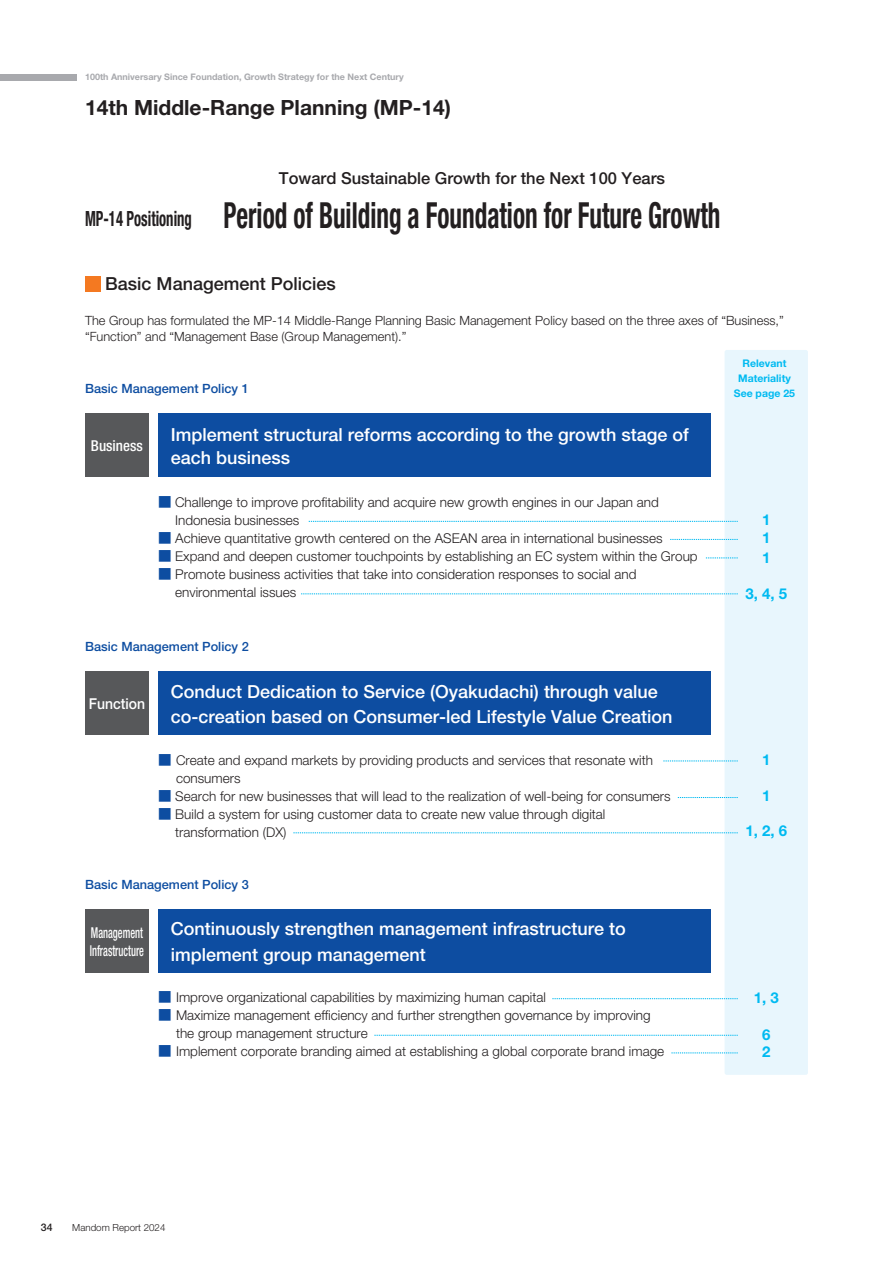
<style>
.page{position:relative;width:893px;height:1263px;background:#fff}
.page>*{position:absolute;margin:0;border:0;box-sizing:border-box;transform-origin:0 0}
.t1{font:700 condensed 36px "Helvetica Neue LT Std";color:#231f20;scale:.7 1}
.t2{font:700 21px "Helvetica Neue LT Std";color:#231f20}
.t3{font:700 condensed 21px "Helvetica Neue LT Std";color:#231f20;scale:.7 1}
.t4{font:500 18px/25.5px "Helvetica Neue LT Std";color:#fff}
.t5{font:500 18px "Helvetica Neue LT Std";color:#231f20}
.t6{font:500 16.5px "Helvetica Neue LT Std";color:#231f20}
.t7{font:500 condensed 15px/18px "Helvetica Neue LT Std";color:#fff;scale:.69 1}
.t8{font:700 15px "Helvetica Neue LT Std";color:#00baf1}
.t9{font:500 condensed 15px "Helvetica Neue LT Std";color:#fff}
.t10{font:500 15px "Helvetica Neue LT Std";color:#fff;scale:.93 1}
.t11{font:300 13.5px/18px "Helvetica Neue LT Std";color:#231f20}
._8_5正文{font:300 12.75px/16.5px "Helvetica Neue LT Std";color:#231f20}
.t12{font:500 12.75px "Helvetica Neue LT Std";color:#0d4da1}
.t13{font:700 10.5px/15px "Helvetica Neue LT Std";color:#00baf1;text-align:center}
.t14{font:500 10.5px "Helvetica Neue LT Std";color:#231f20}
.t15{font:300 9.75px "Helvetica Neue LT Std";color:#231f20}
.t16{font:700 9px "Helvetica Neue LT Std";color:#a8a9ad}
.s1{font-family:"UD Shin Go Pro";color:#0d4da1}
</style>
<div class="page">
<div style="left:725px;top:350px;width:83px;height:725px;background:#e8f6fd;border-radius:2px"></div>
<div style="left:85px;top:276px;width:15px;height:15px;background:#f47921"></div>
<div style="left:85px;top:413px;width:64px;height:64px;background:#57585a"></div>
<div style="left:158px;top:413px;width:553px;height:64px;background:#0d4da1"></div>
<svg style="left:309px;top:521px;width:429px;height:1px"></svg>
<svg style="left:670px;top:539px;width:68px;height:1px"></svg>
<svg style="left:706px;top:558px;width:32px;height:1px"></svg>
<svg style="left:301px;top:594px;width:437px;height:1px"></svg>
<svg style="left:663px;top:761px;width:75px;height:1px"></svg>
<svg style="left:678px;top:797px;width:60px;height:1px"></svg>
<div style="left:85px;top:671px;width:64px;height:64px;background:#57585a"></div>
<div style="left:158px;top:671px;width:553px;height:64px;background:#0d4da1"></div>
<svg style="left:293px;top:832px;width:445px;height:1px"></svg>
<div style="left:85px;top:909px;width:64px;height:63px;background:#57585a"></div>
<div style="left:158px;top:909px;width:553px;height:63px;background:#0d4da1"></div>
<svg style="left:552px;top:998px;width:186px;height:1px"></svg>
<svg style="left:374px;top:1035px;width:364px;height:1px"></svg>
<svg style="left:671px;top:1053px;width:67px;height:1px"></svg>
<div style="left:0;top:74px;width:77px;height:7px;background:#a8a9ad"></div>
<p class="t16" style="left:85px;top:71px;width:320px">100th Anniversary Since Foundation, Growth Strategy for the Next Century</p>
<p class="t2" style="left:85px;top:95px;width:367px">14th Middle-Range Planning (MP-14)</p>
<p class="t3" style="left:85px;top:205px;width:154px">MP-14 Positioning</p>
<p class="t6" style="left:279px;top:168px;width:388px">Toward Sustainable Growth for the Next 100 Years</p>
<p class="t1" style="left:223px;top:193px;width:711px">Period of Building a Foundation for Future Growth</p>
<p class="t5" style="left:105px;top:273px;width:232px">Basic Management Policies</p>
<p class="_8_5正文" style="left:85px;top:312px;width:700px">The Group has formulated the MP-14 Middle-Range Planning Basic Management Policy based on the three axes of “Business,” “Function” and “Management Base (Group Management).”</p>
<p class="t12" style="left:85px;top:381px;width:165px">Basic Management Policy 1</p>
<p class="t9" style="left:91px;top:437px;width:53px">Business</p>
<p class="t4" style="left:171px;top:424px;width:519px;line-height:22.5px">Implement structural reforms according to the growth stage of each business</p>
<p class="t11" style="left:175px;top:493px;width:485px;text-indent:-17px"><span class="s1">■</span> Challenge to improve profitability and acquire new growth engines in our Japan and<br>Indonesia businesses</p>
<p class="t11" style="left:158px;top:529px;width:506px"><span class="s1">■</span> Achieve quantitative growth centered on the ASEAN area in international businesses</p>
<p class="t11" style="left:158px;top:547px;width:541px"><span class="s1">■</span> Expand and deepen customer touchpoints by establishing an EC system within the Group</p>
<p class="t11" style="left:175px;top:565px;width:463px;text-indent:-17px"><span class="s1">■</span> Promote business activities that take into consideration responses to social and environmental issues</p>
<p class="t12" style="left:85px;top:639px;width:165px">Basic Management Policy 2</p>
<p class="t10" style="left:89px;top:695px;width:62px">Function</p>
<p class="t4" style="left:171px;top:678px;width:503px">Conduct Dedication to Service (Oyakudachi) through value co-creation based on Consumer-led Lifestyle Value Creation</p>
<p class="t11" style="left:176px;top:750px;width:478px;text-indent:-18px"><span class="s1">■</span> Create and expand markets by providing products and services that resonate with consumers</p>
<p class="t11" style="left:158px;top:786px;width:514px"><span class="s1">■</span> Search for new businesses that will lead to the realization of well-being for consumers</p>
<p class="t11" style="left:175px;top:804px;width:432px;text-indent:-17px"><span class="s1">■</span> Build a system for using customer data to create new value through digital transformation (DX)</p>
<p class="t12" style="left:85px;top:876px;width:165px">Basic Management Policy 3</p>
<p class="t7" style="left:90px;top:923px;width:80px">Management<br>Infrastructure</p>
<p class="t4" style="left:171px;top:916px;width:457px">Continuously strengthen management infrastructure to implement group management</p>
<p class="t11" style="left:158px;top:988px;width:389px"><span class="s1">■</span> Improve organizational capabilities by maximizing human capital</p>
<p class="t11" style="left:176px;top:1006px;width:476px;text-indent:-18px"><span class="s1">■</span> Maximize management efficiency and further strengthen governance by improving the group management structure</p>
<p class="t11" style="left:158px;top:1042px;width:508px"><span class="s1">■</span> Implement corporate branding aimed at establishing a global corporate brand image</p>
<p class="t13" style="left:738px;top:356px;width:54px">Relevant<br>Materiality</p>
<p class="t13" style="left:734px;top:386px;width:63px">See page 25</p>
<p class="t8" style="left:762px;top:511px;width:10px">1</p>
<p class="t8" style="left:762px;top:529px;width:10px">1</p>
<p class="t8" style="left:762px;top:548px;width:10px">1</p>
<p class="t8" style="left:745px;top:584px;width:43px">3, 4, 5</p>
<p class="t8" style="left:762px;top:750px;width:10px">1</p>
<p class="t8" style="left:762px;top:786px;width:10px">1</p>
<p class="t8" style="left:745px;top:821px;width:43px">1, 2, 6</p>
<p class="t8" style="left:754px;top:988px;width:27px">1, 3</p>
<p class="t8" style="left:762px;top:1026px;width:10px">6</p>
<p class="t8" style="left:762px;top:1042px;width:10px">2</p>
<p class="t14" style="left:41px;top:1221px;width:13px">34</p>
<p class="t15" style="left:72px;top:1221px;width:95px">Mandom Report 2024</p>
</div>
